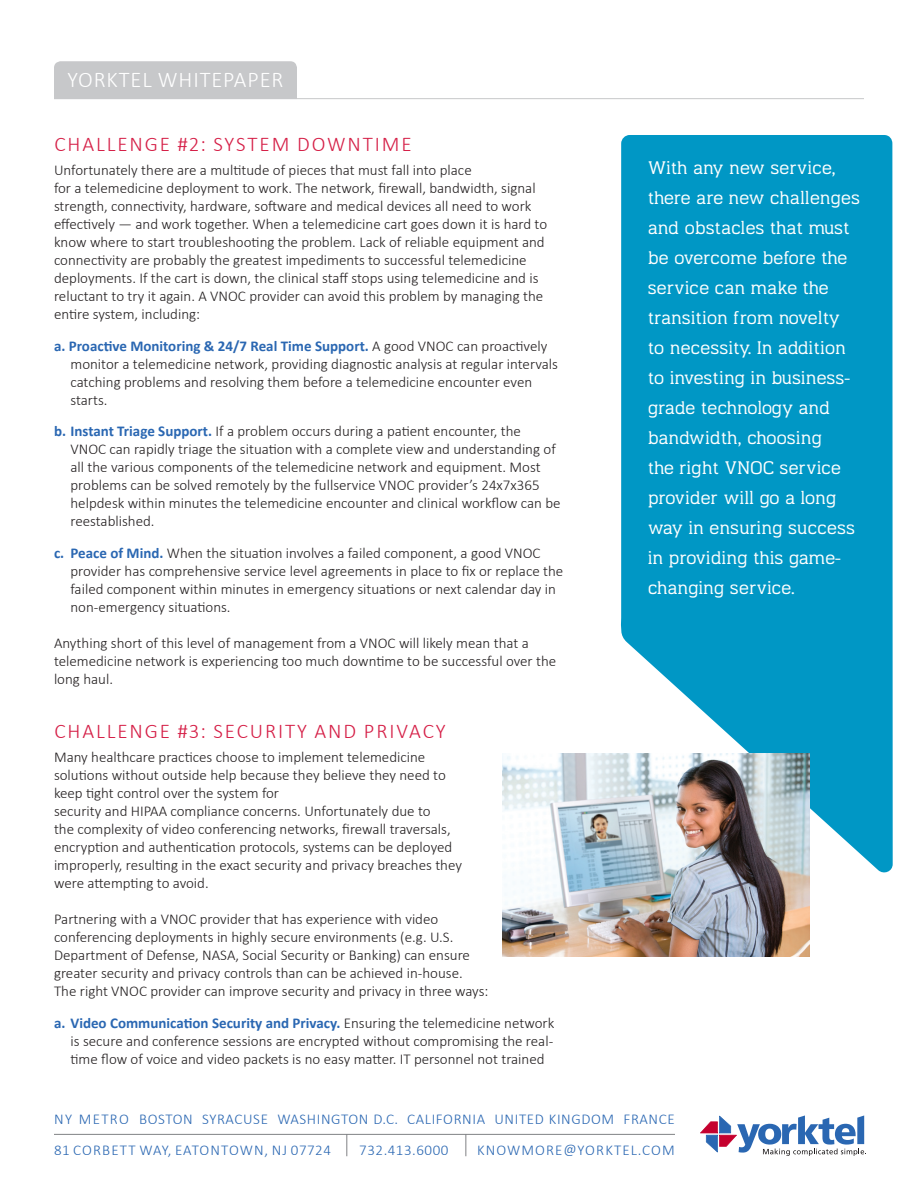
<style>
.page{position:relative;width:918px;height:1188px;background:#fff}
.page>*{position:absolute;margin:0;border:0;box-sizing:border-box;transform-origin:0 0}
.t1{font:300 22.5px "Calibri";letter-spacing:.04em;color:#fff}
.t2{font:300 21px "Calibri";letter-spacing:.09em;color:#d51e46}
.t3{font:300 18px/30px "Endzone";letter-spacing:.02em;color:#fff}
.t4{font:300 15px/18px "Calibri";color:#231f20}
.t5{font:300 15px/31.5px "Calibri";letter-spacing:.04em;color:#2a67b2}
.t6{font:300 15px "Calibri";letter-spacing:.075em;color:#2a67b2}
.s1{font-weight:700;color:#2a67b2}
</style>
<div class="page">
<svg style="left:700px;top:1115px;width:166px;height:41px"></svg>
<hr style="left:54px;top:1134px;width:621px;height:1px;background:#808285">
<svg style="left:346px;top:1135px;width:1px;height:21px"></svg>
<svg style="left:465px;top:1135px;width:1px;height:21px"></svg>
<div style="left:54px;top:61px;width:243px;height:37px;background:#c7c8ca"></div>
<hr style="left:54px;top:98px;width:810px;height:1px;background:#c7c8ca">
<svg style="left:621px;top:135px;width:272px;height:740px;background:#0f9dc8"></svg>
<img style="left:502px;top:753px;width:307px;height:203px">
<h1 class="t1" style="left:67px;top:70px;width:218px">YORKTEL WHITEPAPER</h1>
<h2 class="t2" style="left:54px;top:135px;width:359px">CHALLENGE #2: SYSTEM DOWNTIME</h2>
<p class="t4" style="left:54px;top:162px;width:495px">Unfortunately there are a multitude of pieces that must fall into place<br>for a telemedicine deployment to work. The network, firewall, bandwidth, signal strength, connectivity, hardware, software and medical devices all need to work effectively — and work together. When a telemedicine cart goes down it is hard to know where to start troubleshooting the problem. Lack of reliable equipment and connectivity are probably the greatest impediments to successful telemedicine deployments. If the cart is down, the clinical staff stops using telemedicine and is reluctant to try it again. A VNOC provider can avoid this problem by managing the entire system, including:</p>
<p class="t4" style="left:70px;top:338px;width:489px;text-indent:-16px"><span class="s1">a. Proactive Monitoring &amp; 24/7 Real Time Support.</span> A good VNOC can proactively monitor a telemedicine network, providing diagnostic analysis at regular intervals catching problems and resolving them before a telemedicine encounter even starts.</p>
<p class="t4" style="left:70px;top:423px;width:492px;text-indent:-16px"><span class="s1">b. Instant Triage Support.</span> If a problem occurs during a patient encounter, the<br>VNOC can rapidly triage the situation with a complete view and understanding of all the various components of the telemedicine network and equipment. Most problems can be solved remotely by the fullservice VNOC provider’s 24x7x365 helpdesk within minutes the telemedicine encounter and clinical workflow can be reestablished.</p>
<p class="t4" style="left:70px;top:545px;width:494px;text-indent:-16px"><span class="s1">c. Peace of Mind.</span> When the situation involves a failed component, a good VNOC provider has comprehensive service level agreements in place to fix or replace the failed component within minutes in emergency situations or next calendar day in non-emergency situations.</p>
<p class="t4" style="left:54px;top:635px;width:504px">Anything short of this level of management from a VNOC will likely mean that a telemedicine network is experiencing too much downtime to be successful over the long haul.</p>
<h2 class="t2" style="left:54px;top:722px;width:393px">CHALLENGE #3: SECURITY AND PRIVACY</h2>
<p class="t4" style="left:54px;top:749px;width:410px">Many healthcare practices choose to implement telemedicine solutions without outside help because they believe they need to keep tight control over the system for<br>security and HIPAA compliance concerns. Unfortunately due to<br>the complexity of video conferencing networks, firewall traversals, encryption and authentication protocols, systems can be deployed improperly, resulting in the exact security and privacy breaches they were attempting to avoid.</p>
<p class="t4" style="left:54px;top:911px;width:436px">Partnering with a VNOC provider that has experience with video conferencing deployments in highly secure environments (e.g. U.S.<br>Department of Defense, NASA, Social Security or Banking) can ensure greater security and privacy controls than can be achieved in-house.<br>The right VNOC provider can improve security and privacy in three ways:</p>
<p class="t4" style="left:70px;top:1015px;width:485px;text-align:justify;text-indent:-16px"><span class="s1">a. Video Communication Security and Privacy.</span> Ensuring the telemedicine network is secure and conference sessions are encrypted without compromising the real&shy;time flow of voice and video packets is no easy matter. IT personnel not trained</p>
<p class="t3" style="left:648px;top:153px;width:214px">With any new service, there are new challenges and obstacles that must be overcome before the service can make the transition from novelty to necessity. In addition to investing in business&shy;grade technology and bandwidth, choosing<br>the right VNOC service provider will go a long way in ensuring success in providing this game&shy;changing service.</p>
<p class="t5" style="left:54px;top:1104px;width:622px">NY METRO BOSTON SYRACUSE WASHINGTON D.C. CALIFORNIA UNITED KINGDOM FRANCE<br>81 CORBETT WAY, EATONTOWN, NJ 07724</p>
<p class="t5" style="left:359px;top:1136px;width:91px">732.413.6000</p>
<p class="t6" style="left:477px;top:1144px;width:199px">KNOWMORE@YORKTEL.COM</p>
</div>
